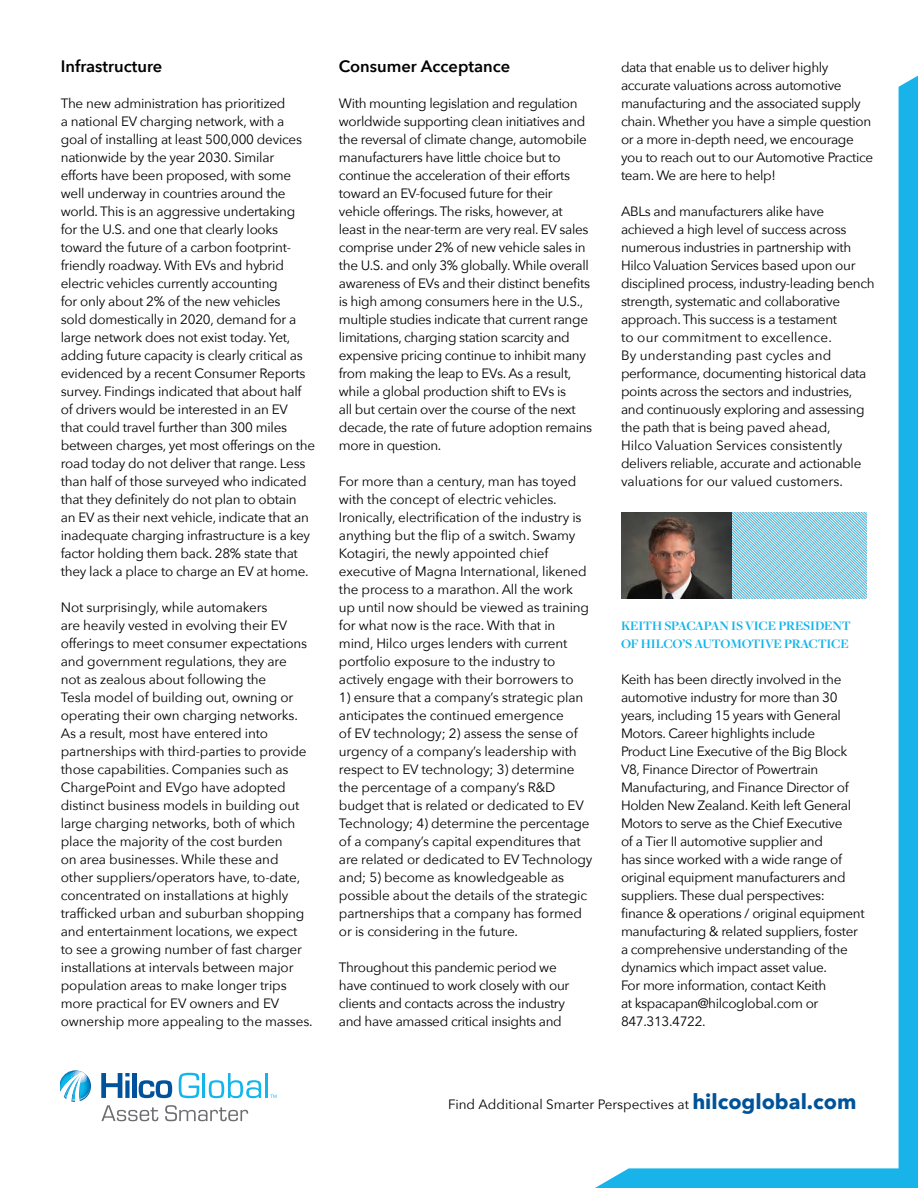
<style>
.page{position:relative;width:918px;height:1188px;background:#fff}
.page>*{position:absolute;margin:0;border:0;box-sizing:border-box;transform-origin:0 0}
.t1{font:600 16.5px "Avenir Next";color:#000}
.t2{font:13.5px/18px "Avenir Next";letter-spacing:-.02em;color:#000}
.t3{font:700 13.5px/18px "Freight Disp Pro";letter-spacing:-.01em;color:#13b5ea}
.t4{font:13.5px "Avenir Next";color:#000}
.s1{font-weight:700;font-size:21px;color:#005398}
</style>
<div class="page">
<svg style="left:595px;top:76px;width:323px;height:1112px"></svg>
<img style="left:68px;top:1070px;width:23px;height:22px">
<img style="left:87px;top:1084px;width:3px;height:13px">
<img style="left:71px;top:1071px;width:17px;height:11px">
<svg style="left:60px;top:1072px;width:27px;height:30px"></svg>
<svg style="left:101px;top:1105px;width:57px;height:16px"></svg>
<svg style="left:165px;top:1105px;width:83px;height:16px"></svg>
<svg style="left:101px;top:1073px;width:29px;height:25px"></svg>
<div style="left:125px;top:1080px;width:5px;height:18px;background:#00539b"></div>
<div style="left:132px;top:1073px;width:5px;height:25px;background:#00539b"></div>
<svg style="left:139px;top:1080px;width:33px;height:18px"></svg>
<svg style="left:179px;top:1073px;width:20px;height:25px"></svg>
<hr style="left:202px;top:1073px;width:3px;height:25px;background:#13b5ea">
<svg style="left:209px;top:1073px;width:52px;height:25px"></svg>
<hr style="left:266px;top:1073px;width:2px;height:25px;background:#13b5ea">
<svg style="left:271px;top:1095px;width:5px;height:3px"></svg>
<img style="left:731px;top:512px;width:136px;height:87px">
<img style="left:621px;top:512px;width:110px;height:87px">
<p class="t1" style="left:61px;top:52px;width:103px">Infrastructure</p>
<p class="t2" style="left:61px;top:94px;width:256px">The new administration has prioritized<br>a national EV charging network, with a<br>goal of installing at least 500,000 devices nationwide by the year 2030. Similar<br>efforts have been proposed, with some well underway in countries around the world. This is an aggressive undertaking for the U.S. and one that clearly looks toward the future of a carbon footprint&shy;friendly roadway. With EVs and hybrid electric vehicles currently accounting<br>for only about 2% of the new vehicles<br>sold domestically in 2020, demand for a large network does not exist today. Yet, adding future capacity is clearly critical as evidenced by a recent Consumer Reports survey. Findings indicated that about half of drivers would be interested in an EV<br>that could travel further than 300 miles between charges, yet most offerings on the road today do not deliver that range. Less than half of those surveyed who indicated that they definitely do not plan to obtain<br>an EV as their next vehicle, indicate that an inadequate charging infrastructure is a key factor holding them back. 28% state that they lack a place to charge an EV at home.</p>
<p class="t2" style="left:61px;top:598px;width:253px">Not surprisingly, while automakers<br>are heavily vested in evolving their EV offerings to meet consumer expectations and government regulations, they are<br>not as zealous about following the<br>Tesla model of building out, owning or operating their own charging networks.<br>As a result, most have entered into partnerships with third-parties to provide those capabilities. Companies such as ChargePoint and EVgo have adopted distinct business models in building out large charging networks, both of which place the majority of the cost burden<br>on area businesses. While these and other suppliers/operators have, to-date, concentrated on installations at highly trafficked urban and suburban shopping and entertainment locations, we expect to see a growing number of fast charger installations at intervals between major population areas to make longer trips more practical for EV owners and EV ownership more appealing to the masses.</p>
<p class="t1" style="left:339px;top:52px;width:173px">Consumer Acceptance</p>
<p class="t2" style="left:339px;top:94px;width:255px">With mounting legislation and regulation worldwide supporting clean initiatives and the reversal of climate change, automobile manufacturers have little choice but to continue the acceleration of their efforts toward an EV-focused future for their vehicle offerings. The risks, however, at least in the near-term are very real. EV sales comprise under 2% of new vehicle sales in the U.S. and only 3% globally. While overall awareness of EVs and their distinct benefits is high among consumers here in the U.S., multiple studies indicate that current range limitations, charging station scarcity and expensive pricing continue to inhibit many from making the leap to EVs. As a result, while a global production shift to EVs is<br>all but certain over the course of the next decade, the rate of future adoption remains more in question.</p>
<p class="t2" style="left:339px;top:472px;width:252px">For more than a century, man has toyed with the concept of electric vehicles.<br>Ironically, electrification of the industry is anything but the flip of a switch. Swamy Kotagiri, the newly appointed chief executive of Magna International, likened the process to a marathon. All the work up until now should be viewed as training for what now is the race. With that in mind, Hilco urges lenders with current portfolio exposure to the industry to actively engage with their borrowers to</p>
<p class="t2" style="left:339px;top:688px;width:255px">1) ensure that a company’s strategic plan anticipates the continued emergence<br>of EV technology; 2) assess the sense of urgency of a company’s leadership with respect to EV technology; 3) determine the percentage of a company’s R&amp;D budget that is related or dedicated to EV Technology; 4) determine the percentage of a company’s capital expenditures that are related or dedicated to EV Technology and; 5) become as knowledgeable as possible about the details of the strategic partnerships that a company has formed or is considering in the future.</p>
<p class="t2" style="left:339px;top:958px;width:232px">Throughout this pandemic period we have continued to work closely with our clients and contacts across the industry and have amassed critical insights and</p>
<p class="t2" style="left:621px;top:58px;width:254px">data that enable us to deliver highly accurate valuations across automotive manufacturing and the associated supply chain. Whether you have a simple question or a more in-depth need, we encourage you to reach out to our Automotive Practice team. We are here to help!</p>
<p class="t2" style="left:621px;top:201px;width:255px">ABLs and manufacturers alike have achieved a high level of success across numerous industries in partnership with Hilco Valuation Services based upon our disciplined process, industry-leading bench strength, systematic and collaborative approach. This success is a testament<br>to our commitment to excellence.<br>By understanding past cycles and performance, documenting historical data points across the sectors and industries, and continuously exploring and assessing the path that is being paved ahead,<br>Hilco Valuation Services consistently delivers reliable, accurate and actionable valuations for our valued customers.</p>
<p class="t3" style="left:621px;top:616px;width:231px">KEITH SPACAPAN IS VICE PRESIDENT<br>OF HILCO’S AUTOMOTIVE PRACTICE</p>
<p class="t2" style="left:621px;top:670px;width:245px">Keith has been directly involved in the automotive industry for more than 30 years, including 15 years with General Motors. Career highlights include<br>Product Line Executive of the Big Block V8, Finance Director of Powertrain Manufacturing, and Finance Director of Holden New Zealand. Keith left General Motors to serve as the Chief Executive<br>of a Tier II automotive supplier and<br>has since worked with a wide range of original equipment manufacturers and suppliers. These dual perspectives: finance &amp; operations / original equipment manufacturing &amp; related suppliers, foster a comprehensive understanding of the dynamics which impact asset value.<br>For more information, contact Keith<br>at kspacapan@hilcoglobal.com or 847.313.4722.</p>
<p class="t4" style="left:448px;top:1092px;width:410px">Find Additional Smarter Perspectives at <span class="s1">hilcoglobal.com</span></p>
</div>
